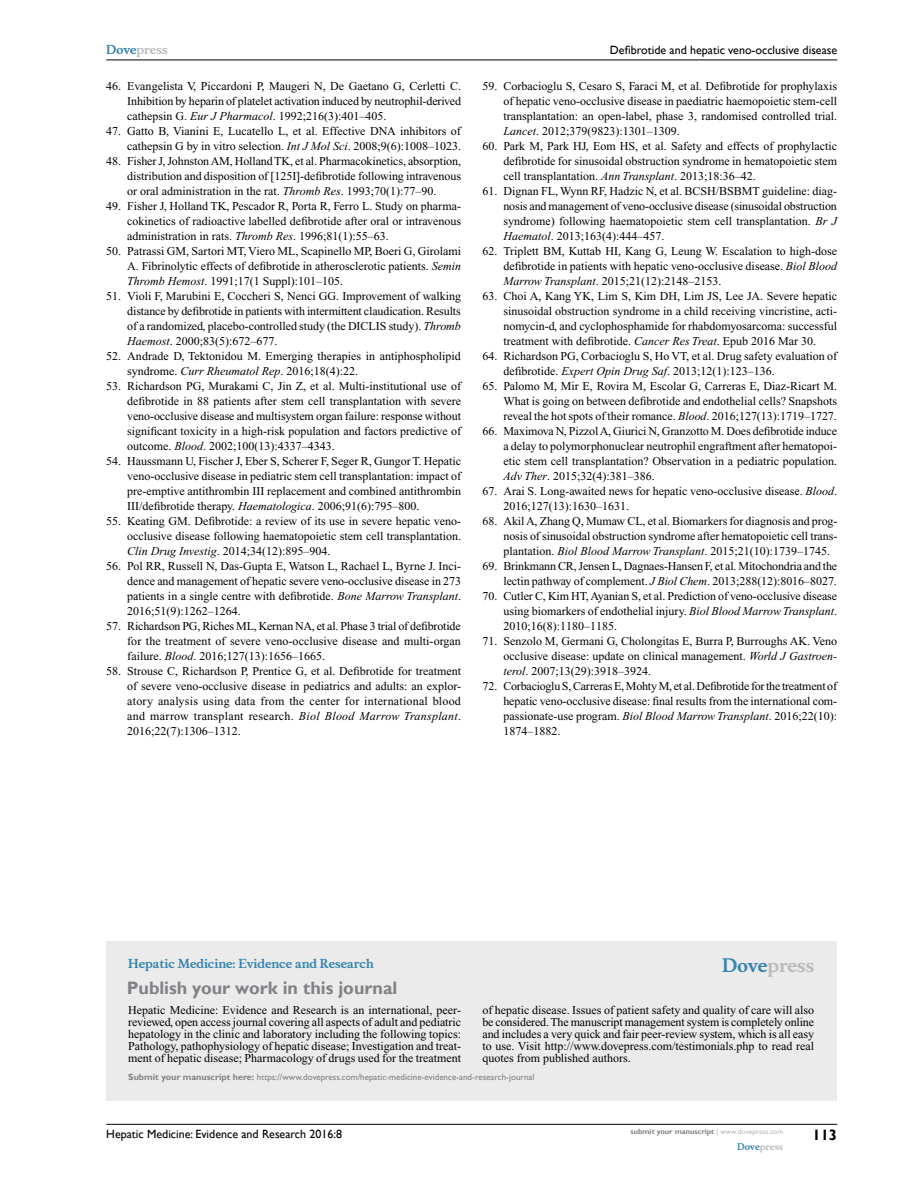
<style>
.page{position:relative;width:918px;height:1188px;background:#fff}
.page>*{position:absolute;margin:0;border:0;box-sizing:border-box;transform-origin:0 0}
.t1{font:700 18px "Gill Sans";color:#808285}
.t2{font:700 18px "Musee";color:#b8babc}
.t3{font:700 15px "Gill Sans";color:#000}
.t4{font:12px/15px "Times New Roman";color:#000;text-align:justify}
.t5{font:12px "Gill Sans";color:#000}
.t6{font:700 12px "Musee";color:#3785ad}
.t7{font:700 12px "Musee";color:#b8babc}
.t8{font:9px "Gill Sans";color:#808285}
.t9{font:700 9px "Musee";color:#b8babc}
.t10{font:700 7.5px "Gill Sans";color:#808285}
.s1{color:#3785ad}
.s2{font-style:italic}
.s3{font-weight:700}
.s4{font-weight:400;color:#b8babc}
</style>
<div class="page">
<div style="left:106px;top:941px;width:731px;height:159px;background:#ebebec"></div>
<hr style="left:106px;top:1124px;width:731px;height:1px;background:#000">
<hr style="left:106px;top:60px;width:731px;height:1px;background:#000">
<p class="t7" style="left:106px;top:43px;width:63px"><span class="s1">Dove</span>press</p>
<p class="t4" style="left:127px;top:79px;width:335px;text-indent:-21px">46. Evangelista V, Piccardoni P, Maugeri N, De Gaetano G, Cerletti C.<br>Inhibition by heparin of platelet activation induced by neutrophil-derived cathepsin G. <span class="s2">Eur J Pharmacol</span>. 1992;216(3):401–405.</p>
<p class="t4" style="left:106px;top:124px;width:356px;text-align:right">47. Gatto B, Vianini E, Lucatello L, et al. Effective DNA inhibitors of cathepsin G by in vitro selection. <span class="s2">Int J Mol Sci</span>. 2008;9(6):1008–1023.</p>
<p class="t4" style="left:127px;top:154px;width:335px;text-indent:-21px">48. Fisher J, Johnston AM, Holland TK, et al. Pharmacokinetics, absorption, distribution and disposition of [125I]-defibrotide following intravenous or oral administration in the rat. <span class="s2">Thromb Res</span>. 1993;70(1):77–90.</p>
<p class="t4" style="left:127px;top:199px;width:335px;text-indent:-21px">49. Fisher J, Holland TK, Pescador R, Porta R, Ferro L. Study on pharma&shy;cokinetics of radioactive labelled defibrotide after oral or intravenous administration in rats. <span class="s2">Thromb Res</span>. 1996;81(1):55–63.</p>
<p class="t4" style="left:127px;top:244px;width:335px;text-indent:-21px">50. Patrassi GM, Sartori MT, Viero ML, Scapinello MP, Boeri G, Girolami A. Fibrinolytic effects of defibrotide in atherosclerotic patients. <span class="s2">Semin Thromb Hemost</span>. 1991;17(1 Suppl):101–105.</p>
<p class="t4" style="left:127px;top:289px;width:335px;text-indent:-21px">51. Violi F, Marubini E, Coccheri S, Nenci GG. Improvement of walking distance by defibrotide in patients with intermittent claudication. Results of a randomized, placebo-controlled study (the DICLIS study). <span class="s2">Thromb Haemost</span>. 2000;83(5):672–677.</p>
<p class="t4" style="left:127px;top:349px;width:335px;text-indent:-21px">52. Andrade D, Tektonidou M. Emerging therapies in antiphospholipid syndrome. <span class="s2">Curr Rheumatol Rep</span>. 2016;18(4):22.</p>
<p class="t4" style="left:127px;top:379px;width:335px;text-indent:-21px">53. Richardson PG, Murakami C, Jin Z, et al. Multi-institutional use of defibrotide in 88 patients after stem cell transplantation with severe veno-occlusive disease and multisystem organ failure: response without significant toxicity in a high-risk population and factors predictive of outcome. <span class="s2">Blood</span>. 2002;100(13):4337–4343.</p>
<p class="t4" style="left:127px;top:454px;width:335px;text-indent:-21px">54. Haussmann U, Fischer J, Eber S, Scherer F, Seger R, Gungor T. Hepatic veno-occlusive disease in pediatric stem cell transplantation: impact of pre-emptive antithrombin III replacement and combined antithrombin III/defibrotide therapy. <span class="s2">Haematologica</span>. 2006;91(6):795–800.</p>
<p class="t4" style="left:127px;top:514px;width:335px;text-indent:-21px">55. Keating GM. Defibrotide: a review of its use in severe hepatic veno&shy;occlusive disease following haematopoietic stem cell transplantation.<br><span class="s2">Clin Drug Investig</span>. 2014;34(12):895–904.</p>
<p class="t4" style="left:127px;top:559px;width:336px;text-indent:-21px">56. Pol RR, Russell N, Das-Gupta E, Watson L, Rachael L, Byrne J. Inci&shy;dence and management of hepatic severe veno-occlusive disease in 273 patients in a single centre with defibrotide. <span class="s2">Bone Marrow Transplant</span>.<br>2016;51(9):1262–1264.</p>
<p class="t4" style="left:127px;top:619px;width:335px;text-indent:-21px">57. Richardson PG, Riches ML, Kernan NA, et al. Phase 3 trial of defibrotide for the treatment of severe veno-occlusive disease and multi-organ failure. <span class="s2">Blood</span>. 2016;127(13):1656–1665.</p>
<p class="t4" style="left:127px;top:664px;width:335px;text-indent:-21px">58. Strouse C, Richardson P, Prentice G, et al. Defibrotide for treatment of severe veno-occlusive disease in pediatrics and adults: an explor&shy;atory analysis using data from the center for international blood and marrow transplant research. <span class="s2">Biol Blood Marrow Transplant</span>.<br>2016;22(7):1306–1312.</p>
<p class="t5" style="left:610px;top:43px;width:229px">Defibrotide and hepatic veno-occlusive disease</p>
<p class="t4" style="left:503px;top:79px;width:335px;text-indent:-21px">59. Corbacioglu S, Cesaro S, Faraci M, et al. Defibrotide for prophylaxis of hepatic veno-occlusive disease in paediatric haemopoietic stem-cell transplantation: an open-label, phase 3, randomised controlled trial.<br><span class="s2">Lancet</span>. 2012;379(9823):1301–1309.</p>
<p class="t4" style="left:503px;top:139px;width:335px;text-indent:-21px">60. Park M, Park HJ, Eom HS, et al. Safety and effects of prophylactic defibrotide for sinusoidal obstruction syndrome in hematopoietic stem cell transplantation. <span class="s2">Ann Transplant</span>. 2013;18:36–42.</p>
<p class="t4" style="left:503px;top:184px;width:335px;text-indent:-21px">61. Dignan FL, Wynn RF, Hadzic N, et al. BCSH/BSBMT guideline: diag&shy;nosis and management of veno-occlusive disease (sinusoidal obstruction syndrome) following haematopoietic stem cell transplantation. <span class="s2">Br J Haematol</span>. 2013;163(4):444–457.</p>
<p class="t4" style="left:503px;top:244px;width:335px;text-indent:-21px">62. Triplett BM, Kuttab HI, Kang G, Leung W. Escalation to high-dose defibrotide in patients with hepatic veno-occlusive disease. <span class="s2">Biol Blood Marrow Transplant</span>. 2015;21(12):2148–2153.</p>
<p class="t4" style="left:503px;top:289px;width:335px;text-indent:-21px">63. Choi A, Kang YK, Lim S, Kim DH, Lim JS, Lee JA. Severe hepatic sinusoidal obstruction syndrome in a child receiving vincristine, acti&shy;nomycin-d, and cyclophosphamide for rhabdomyosarcoma: successful treatment with defibrotide. <span class="s2">Cancer Res Treat</span>. Epub 2016 Mar 30.</p>
<p class="t4" style="left:503px;top:349px;width:335px;text-indent:-21px">64. Richardson PG, Corbacioglu S, Ho VT, et al. Drug safety evaluation of defibrotide. <span class="s2">Expert Opin Drug Saf</span>. 2013;12(1):123–136.</p>
<p class="t4" style="left:503px;top:379px;width:335px;text-indent:-21px">65. Palomo M, Mir E, Rovira M, Escolar G, Carreras E, Diaz-Ricart M.<br>What is going on between defibrotide and endothelial cells? Snapshots reveal the hot spots of their romance. <span class="s2">Blood</span>. 2016;127(13):1719–1727.</p>
<p class="t4" style="left:503px;top:424px;width:335px;text-indent:-21px">66. Maximova N, Pizzol A, Giurici N, Granzotto M. Does defibrotide induce a delay to polymorphonuclear neutrophil engraftment after hematopoi&shy;etic stem cell transplantation? Observation in a pediatric population.<br><span class="s2">Adv Ther</span>. 2015;32(4):381–386.</p>
<p class="t4" style="left:503px;top:484px;width:335px;text-indent:-21px">67. Arai S. Long-awaited news for hepatic veno-occlusive disease. <span class="s2">Blood</span>.<br>2016;127(13):1630–1631.</p>
<p class="t4" style="left:503px;top:514px;width:336px;text-indent:-21px">68. Akil A, Zhang Q, Mumaw CL, et al. Biomarkers for diagnosis and prog&shy;nosis of sinusoidal obstruction syndrome after hematopoietic cell trans&shy;plantation. <span class="s2">Biol Blood Marrow Transplant</span>. 2015;21(10):1739–1745.</p>
<p class="t4" style="left:482px;top:559px;width:356px;text-align:right">69. Brinkmann CR, Jensen L, Dagnaes-Hansen F, et al. Mitochondria and the lectin pathway of complement. <span class="s2">J Biol Chem</span>. 2013;288(12):8016–8027.</p>
<p class="t4" style="left:503px;top:589px;width:335px;text-indent:-21px">70. Cutler C, Kim HT, Ayanian S, et al. Prediction of veno-occlusive disease using biomarkers of endothelial injury. <span class="s2">Biol Blood Marrow Transplant</span>.<br>2010;16(8):1180–1185.</p>
<p class="t4" style="left:503px;top:634px;width:335px;text-indent:-21px">71. Senzolo M, Germani G, Cholongitas E, Burra P, Burroughs AK. Veno occlusive disease: update on clinical management. <span class="s2">World J Gastroen&shy;terol</span>. 2007;13(29):3918–3924.</p>
<p class="t4" style="left:503px;top:679px;width:335px;text-indent:-21px">72. Corbacioglu S, Carreras E, Mohty M, et al. Defibrotide for the treatment of hepatic veno-occlusive disease: final results from the international com&shy;passionate-use program. <span class="s2">Biol Blood Marrow Transplant</span>. 2016;22(10):<br>1874–1882.</p>
<p class="t6" style="left:128px;top:956px;width:247px">Hepatic Medicine: Evidence and Research</p>
<h1 class="t1" style="left:127px;top:977px;width:272px">Publish your work in this journal</h1>
<h1 class="t2" style="left:722px;top:955px;width:94px"><span class="s1">Dove</span>press</h1>
<p class="t4" style="left:128px;top:1004px;width:334px;line-height:12px">Hepatic Medicine: Evidence and Research is an international, peer&shy;reviewed, open access journal covering all aspects of adult and pediatric hepatology in the clinic and laboratory including the following topics:<br>Pathology, pathophysiology of hepatic disease; Investigation and treat&shy;ment of hepatic disease; Pharmacology of drugs used for the treatment</p>
<p class="t4" style="left:482px;top:1004px;width:333px;line-height:12px">of hepatic disease. Issues of patient safety and quality of care will also be considered. The manuscript management system is completely online and includes a very quick and fair peer-review system, which is all easy to use. Visit http://www.dovepress.com/testimonials.php to read real quotes from published authors.</p>
<p class="t8" style="left:128px;top:1072px;width:408px"><span class="s3">Submit your manuscript here:</span> https://www.dovepress.com/hepatic-medicine-evidence-and-research-journal</p>
<p class="t5" style="left:106px;top:1127px;width:237px">Hepatic Medicine: Evidence and Research 2016:8</p>
<p class="t10" style="left:631px;top:1127px;width:154px">submit your manuscript <span class="s4">| www.dovepress.com</span></p>
<p class="t9" style="left:737px;top:1141px;width:48px"><span class="s1">Dove</span>press</p>
<p class="t3" style="left:812px;top:1126px;width:26px">113</p>
</div>
